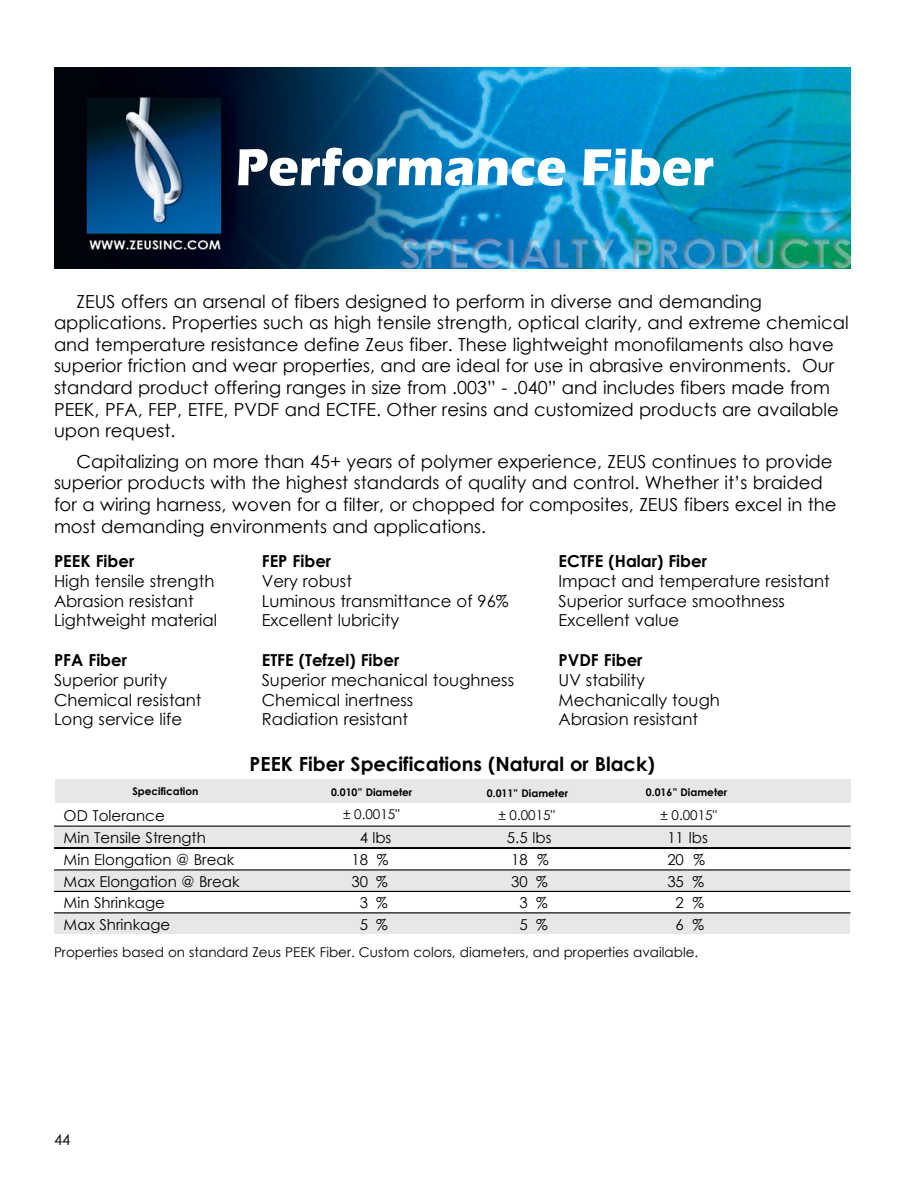
<style>
.page{position:relative;width:918px;height:1188px;background:#fff}
.page>*{position:absolute;margin:0;border:0;box-sizing:border-box;transform-origin:0 0}
.t1{font:700 54px "Eras ITC";color:#fff;scale:.95 1}
.t2{font:700 19.5px "Century Gothic";color:#000}
.t3{font:18px/21.6px "Century Gothic";color:#000}
.t4{font:16.5px "Century Gothic";color:#000}
.t5{font:700 16.5px "Century Gothic";color:#000}
.t6{font:15px/21.5px "Century Gothic";color:#000;text-align:justify}
.t7{font:13.5px "Century Gothic";color:#000}
.t8{font:700 10.5px "Century Gothic";color:#000}
</style>
<div class="page">
<svg style="left:54px;top:268px;width:797px;height:1px"></svg>
<img style="left:54px;top:68px;width:797px;height:200px">
<div style="left:54px;top:827px;width:796px;height:20px;background:#e6e7e8"></div>
<div style="left:54px;top:870px;width:796px;height:21px;background:#e6e7e8"></div>
<div style="left:54px;top:913px;width:796px;height:21px;background:#e6e7e8"></div>
<div style="left:55px;top:780px;width:795px;height:23px;background:#e6e7e8"></div>
<hr style="left:54px;top:826px;width:796px;height:1px;background:#000">
<hr style="left:54px;top:847px;width:796px;height:1px;background:#000">
<hr style="left:54px;top:848px;width:796px;height:1px;background:#000">
<hr style="left:54px;top:869px;width:796px;height:2px;background:#000">
<hr style="left:54px;top:891px;width:796px;height:1px;background:#000">
<hr style="left:54px;top:912px;width:796px;height:1px;background:#000">
<h1 class="t1" style="left:236px;top:136px;width:505px">Performance Fiber</h1>
<p class="t3" style="left:54px;top:290px;width:796px;text-indent:22px">ZEUS offers an arsenal of fibers designed to perform in diverse and demanding applications. Properties such as high tensile strength, optical clarity, and extreme chemical and temperature resistance define Zeus fiber. These lightweight monofilaments also have superior friction and wear properties, and are ideal for use in abrasive environments. Our standard product offering ranges in size from .003” - .040” and includes fibers made from PEEK, PFA, FEP, ETFE, PVDF and ECTFE. Other resins and customized products are available upon request.</p>
<p class="t3" style="left:54px;top:450px;width:784px;text-indent:22px">Capitalizing on more than 45+ years of polymer experience, ZEUS continues to provide superior products with the highest standards of quality and control. Whether it’s braided for a wiring harness, woven for a filter, or chopped for composites, ZEUS fibers excel in the most demanding environments and applications.</p>
<p class="t5" style="left:54px;top:548px;width:82px">PEEK Fiber</p>
<p class="t5" style="left:262px;top:548px;width:71px">FEP Fiber</p>
<p class="t5" style="left:559px;top:548px;width:150px">ECTFE (Halar) Fiber</p>
<p class="t4" style="left:54px;top:569px;width:162px">High tensile strength</p>
<p class="t4" style="left:262px;top:569px;width:92px">Very robust</p>
<p class="t4" style="left:559px;top:569px;width:273px">Impact and temperature resistant</p>
<p class="t4" style="left:54px;top:589px;width:141px">Abrasion resistant</p>
<p class="t4" style="left:262px;top:589px;width:248px">Luminous transmittance of 96%</p>
<p class="t4" style="left:559px;top:589px;width:228px">Superior surface smoothness</p>
<p class="t4" style="left:54px;top:609px;width:165px">Lightweight material</p>
<p class="t4" style="left:262px;top:609px;width:139px">Excellent lubricity</p>
<p class="t4" style="left:559px;top:609px;width:122px">Excellent value</p>
<p class="t5" style="left:54px;top:647px;width:75px">PFA Fiber</p>
<p class="t5" style="left:262px;top:647px;width:139px">ETFE (Tefzel) Fiber</p>
<p class="t5" style="left:559px;top:647px;width:85px">PVDF Fiber</p>
<p class="t4" style="left:54px;top:668px;width:115px">Superior purity</p>
<p class="t4" style="left:262px;top:668px;width:254px">Superior mechanical toughness</p>
<p class="t4" style="left:559px;top:668px;width:88px">UV stability</p>
<p class="t4" style="left:54px;top:688px;width:149px">Chemical resistant</p>
<p class="t4" style="left:262px;top:688px;width:153px">Chemical inertness</p>
<p class="t4" style="left:559px;top:688px;width:163px">Mechanically tough</p>
<p class="t4" style="left:54px;top:708px;width:130px">Long service life</p>
<p class="t4" style="left:262px;top:708px;width:148px">Radiation resistant</p>
<p class="t4" style="left:559px;top:708px;width:141px">Abrasion resistant</p>
<p class="t2" style="left:250px;top:750px;width:407px">PEEK Fiber Specifications (Natural or Black)</p>
<p class="t8" style="left:132px;top:784px;width:68px">Specification</p>
<p class="t8" style="left:331px;top:784px;width:83px">0.010” Diameter</p>
<p class="t8" style="left:487px;top:785px;width:83px">0.011” Diameter</p>
<p class="t8" style="left:646px;top:784px;width:83px">0.016” Diameter</p>
<p class="t6" style="left:64px;top:805px;width:103px">OD Tolerance</p>
<p class="t7" style="left:343px;top:804px;width:58px">± 0.0015"</p>
<p class="t6" style="left:64px;top:826px;width:144px">Min Tensile Strength</p>
<p class="t6" style="left:360px;top:826px;width:33px">4 lbs</p>
<p class="t6" style="left:507px;top:826px;width:46px">5.5 lbs</p>
<p class="t6" style="left:667px;top:826px;width:42px">11 lbs</p>
<p class="t6" style="left:64px;top:849px;width:172px">Min Elongation @ Break</p>
<p class="t6" style="left:352px;top:849px;width:38px">18 %</p>
<p class="t6" style="left:511px;top:849px;width:18px">18</p>
<p class="t6" style="left:667px;top:849px;width:18px">20</p>
<p class="t6" style="left:64px;top:870px;width:178px">Max Elongation @ Break</p>
<p class="t6" style="left:352px;top:870px;width:38px">30 %</p>
<p class="t6" style="left:511px;top:870px;width:18px">30</p>
<p class="t6" style="left:667px;top:870px;width:18px">35</p>
<p class="t6" style="left:64px;top:892px;width:103px">Min Shrinkage</p>
<p class="t6" style="left:360px;top:892px;width:29px">3 %</p>
<p class="t6" style="left:519px;top:892px;width:10px">3</p>
<p class="t6" style="left:676px;top:892px;width:10px">2</p>
<p class="t6" style="left:64px;top:913px;width:108px">Max Shrinkage</p>
<p class="t6" style="left:360px;top:913px;width:29px">5 %</p>
<p class="t6" style="left:519px;top:913px;width:10px">5</p>
<p class="t6" style="left:676px;top:913px;width:10px">6</p>
<p class="t7" style="left:498px;top:806px;width:58px">± 0.0015"</p>
<p class="t7" style="left:660px;top:806px;width:58px">± 0.0015"</p>
<p class="t6" style="left:536px;top:849px;width:14px">% % % %</p>
<p class="t6" style="left:693px;top:849px;width:14px">% % % %</p>
<p class="t7" style="left:54px;top:943px;width:646px">Properties based on standard Zeus PEEK Fiber. Custom colors, diameters, and properties available.</p>
<p class="t6" style="left:54px;top:1129px;width:18px">44</p>
</div>
